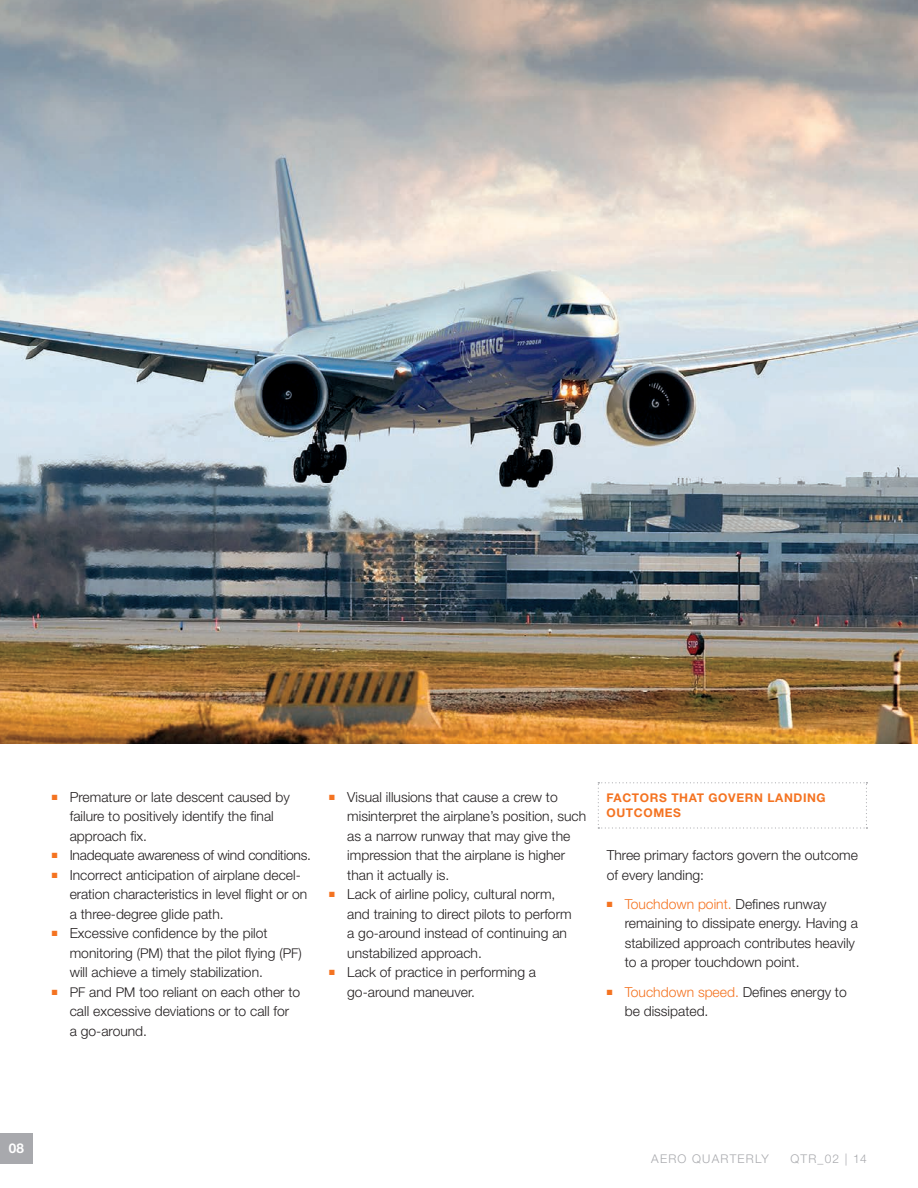
<style>
.page{position:relative;width:918px;height:1188px;background:#fff}
.page>*{position:absolute;margin:0;border:0;box-sizing:border-box;transform-origin:0 0}
.t1{font:300 13.8px/19.5px "Helvetica Neue LT Std";color:#231f20}
.t2{font:300 13.8px "Helvetica Neue LT Std";letter-spacing:-.02em;color:#231f20}
.t3{font:700 13.5px "Helvetica Neue LT Std";color:#fff}
.t4{font:700 12px/15.8px "Helvetica Neue LT Std";letter-spacing:.05em;color:#f47321}
.t5{font:300 12px "Helvetica Neue LT Std";letter-spacing:.1em;color:#a8a9ad}
.s1{font-size:13.5px}
.s2{color:#f47321}
</style>
<div class="page">
<div style="left:0;top:1133px;width:33px;height:30px;background:#a8a9ad"></div>
<svg style="left:598px;top:782px;width:269px;height:47px"></svg>
<img style="left:0;top:0;width:918px;height:743px">
<p class="t1" style="left:70px;top:787px;width:222px;text-indent:-18px"><sup>■</sup> Premature or late descent caused by failure to positively identify the final approach fix.</p>
<p class="t2" style="left:52px;top:847px;width:261px"><sup>■</sup> Inadequate awareness of wind conditions.</p>
<p class="t1" style="left:70px;top:865px;width:239px;text-indent:-18px"><sup>■</sup> Incorrect anticipation of airplane decel&shy;eration characteristics in level flight or on a three-degree glide path.</p>
<p class="t1" style="left:70px;top:923px;width:233px;text-indent:-18px"><sup>■</sup> Excessive confidence by the pilot monitoring (<span class="s1">PM</span>) that the pilot flying (<span class="s1">PF</span>) will achieve a timely stabilization.</p>
<p class="t1" style="left:70px;top:982px;width:232px;text-indent:-18px"><sup>■</sup> <span class="s1">PF</span> and <span class="s1">PM</span> too reliant on each other to call excessive deviations or to call for<br>a go-around.</p>
<p class="t1" style="left:347px;top:787px;width:240px;text-indent:-18px"><sup>■</sup> Visual illusions that cause a crew to misinterpret the airplane’s position, such as a narrow runway that may give the impression that the airplane is higher than it actually is.</p>
<p class="t1" style="left:347px;top:884px;width:226px;text-indent:-18px"><sup>■</sup> Lack of airline policy, cultural norm, and training to direct pilots to perform a go-around instead of continuing an unstabilized approach.</p>
<p class="t1" style="left:347px;top:962px;width:190px;text-indent:-18px"><sup>■</sup> Lack of practice in performing a go-around maneuver.</p>
<p class="t4" style="left:607px;top:789px;width:221px">FACTORS THAT GOVERN LANDING<br>OUTCOMES</p>
<p class="t1" style="left:607px;top:845px;width:253px">Three primary factors govern the outcome of every landing:</p>
<p class="t1" style="left:625px;top:894px;width:235px;text-indent:-18px"><sup>■</sup> <span class="s2">Touchdown point.</span> Defines runway remaining to dissipate energy. Having a stabilized approach contributes heavily to a proper touchdown point.</p>
<p class="t1" style="left:625px;top:982px;width:224px;text-indent:-18px"><sup>■</sup> <span class="s2">Touchdown speed.</span> Defines energy to be dissipated.</p>
<p class="t3" style="left:9px;top:1140px;width:17px">08</p>
<p class="t5" style="left:651px;top:1152px;width:119px">AERO QUARTERLY</p>
<p class="t5" style="left:790px;top:1152px;width:78px">QTR_02 | 14</p>
</div>
